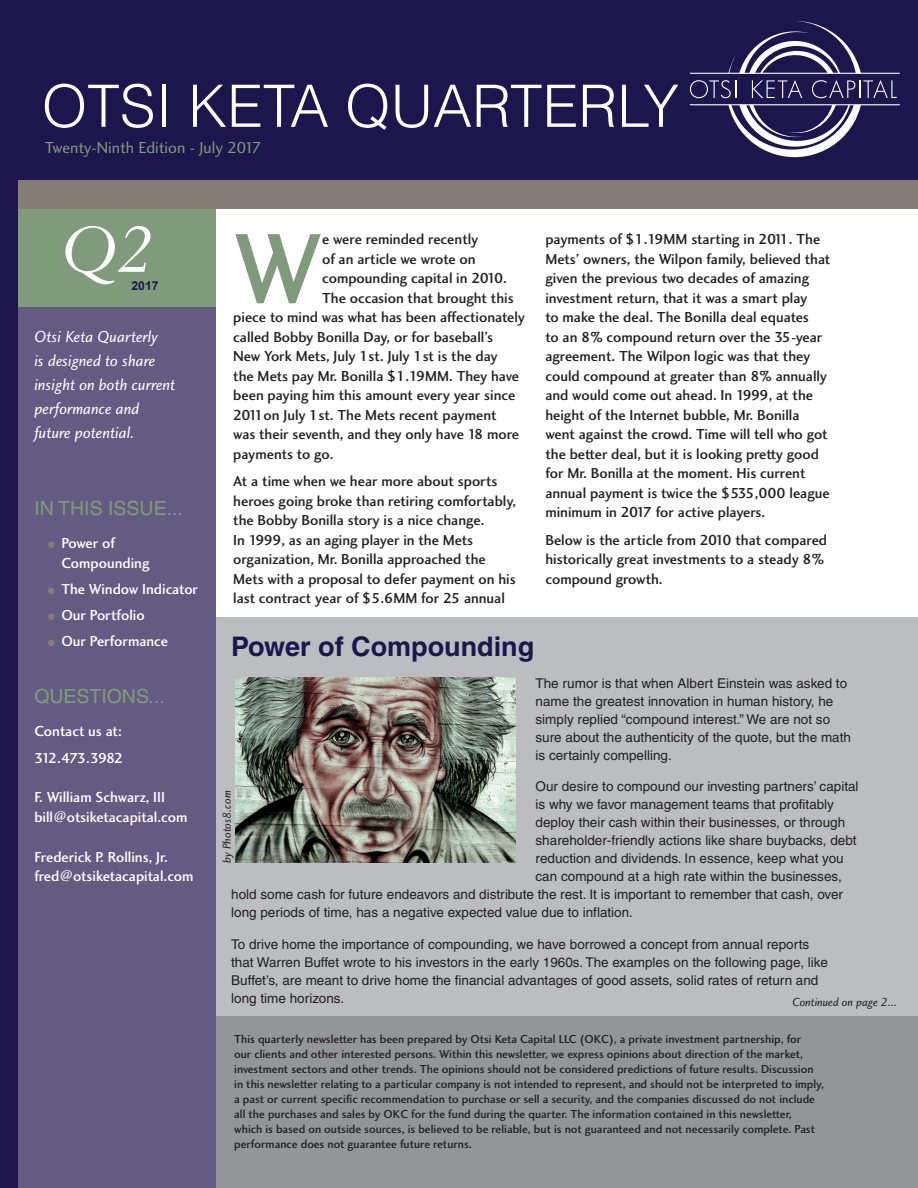
<style>
.page{position:relative;width:918px;height:1188px;background:#fff}
.page>*{position:absolute;margin:0;border:0;box-sizing:border-box;transform-origin:0 0}
.Main_copy{font:102.75px "Charlotte Sans Medium Plain";color:#809b7c}
.t1{font:italic 72px "Bembo MT Pro";color:#fff}
.t2{font:300 58.5px "Helvetica";color:#fff}
.Sidebar_head{font:700 27px "Helvetica";color:#1c164d}
.t3{font:19.5px "Helvetica";color:#809b7c}
.t4{font:16.5px/24px "Charlotte Sans Book Italic Plain";color:#fff}
.t5{font:16.5px "Charlotte Sans Book Plain";color:#809b7c}
.Main_copy-2{font:15px/19.5px "Charlotte Sans Medium Plain";color:#231f20}
.Main_copy-3{font:15px/19.5px "Charlotte Sans Medium Plain";color:#fff}
.Main_copy-4{font:15px "Charlotte Sans Medium Plain";letter-spacing:-.07em;color:#fff}
.Sidebar{font:13.5px/18px "Helvetica";color:#231f20}
.t6{font:700 12.3px "Arial";color:#1c164d}
.Main_copy-5{font:12px/15px "Charlotte Sans Medium Plain";color:#231f20}
.Main_copy-6{font:12px "Charlotte Sans Book Italic Plain";color:#231f20}
.s1{color:#847e76}
</style>
<div class="page">
<div style="left:204px;top:618px;width:714px;height:406px;background:#bcbdc0"></div>
<div style="left:216px;top:1016px;width:702px;height:172px;background:#939598"></div>
<div style="left:0;top:0;width:918px;height:180px;background:#1c164d"></div>
<div style="left:0;top:307px;width:216px;height:881px;background:#635b81"></div>
<div style="left:0;top:208px;width:216px;height:99px;background:#809b7c"></div>
<hr style="left:690px;top:73px;width:210px;height:1px;background:#fff">
<hr style="left:690px;top:105px;width:210px;height:1px;background:#fff">
<svg style="left:690px;top:21px;width:207px;height:136px"></svg>
<div style="left:1px;top:180px;width:917px;height:29px;background:#847e76"></div>
<div style="left:0;top:144px;width:17px;height:1044px;background:#1c164d"></div>
<img style="left:235px;top:678px;width:280px;height:185px">
<p class="t2" style="left:42px;top:70px;width:639px">OTSI KETA QUARTERLY</p>
<p class="t5" style="left:45px;top:138px;width:218px">Twenty-Ninth Edition - July 2017</p>
<p class="t1" style="left:57px;top:207px;width:95px">Q2</p>
<p class="t6" style="left:131px;top:277px;width:29px">2017</p>
<p class="t4" style="left:34px;top:325px;width:143px">Otsi Keta Quarterly<br>is designed to share insight on both current performance and future potential.</p>
<p class="t3" style="left:34px;top:497px;width:150px">IN THIS ISSUE...</p>
<p class="Main_copy-3" style="left:61px;top:534px;width:90px;text-indent:-13px"><span class="s1">●</span> Power of<br>Compounding</p>
<p class="Main_copy-3" style="left:48px;top:579px;width:152px"><span class="s1">●</span> The Window Indicator</p>
<p class="Main_copy-3" style="left:48px;top:606px;width:98px"><span class="s1">●</span> Our Portfolio</p>
<p class="Main_copy-3" style="left:48px;top:632px;width:122px"><span class="s1">●</span> Our Performance</p>
<p class="t3" style="left:34px;top:685px;width:132px">QUESTIONS...</p>
<p class="Main_copy-3" style="left:34px;top:721px;width:89px">Contact us at:</p>
<p class="Main_copy-4" style="left:34px;top:750px;width:91px">312.473.3982</p>
<p class="Main_copy-3" style="left:34px;top:788px;width:132px">F. William Schwarz, III</p>
<p class="Main_copy-3" style="left:34px;top:807px;width:155px">bill@otsiketacapital.com</p>
<p class="Main_copy-3" style="left:34px;top:847px;width:135px">Frederick P. Rollins, Jr.</p>
<p class="Main_copy-3" style="left:34px;top:867px;width:161px">fred@otsiketacapital.com</p>
<p class="Main_copy" style="left:233px;top:210px;width:90px">W</p>
<p class="Main_copy-2" style="left:322px;top:230px;width:158px">e were reminded recently</p>
<p class="Main_copy-2" style="left:322px;top:249px;width:155px">of an article we wrote on</p>
<p class="Main_copy-2" style="left:322px;top:269px;width:186px">compounding capital in 2010.</p>
<p class="Main_copy-2" style="left:322px;top:288px;width:193px">The occasion that brought this</p>
<p class="Main_copy-2" style="left:233px;top:308px;width:293px">piece to mind was what has been affectionately</p>
<p class="Main_copy-2" style="left:233px;top:327px;width:261px">called Bobby Bonilla Day, or for baseball’s</p>
<p class="Main_copy-2" style="left:233px;top:347px;width:266px">New York Mets, July 1st. July 1st is the day</p>
<p class="Main_copy-2" style="left:233px;top:366px;width:287px">the Mets pay Mr. Bonilla $1.19MM. They have</p>
<p class="Main_copy-2" style="left:233px;top:386px;width:284px">been paying him this amount every year since</p>
<p class="Main_copy-2" style="left:233px;top:405px;width:265px">2011on July 1st. The Mets recent payment</p>
<p class="Main_copy-2" style="left:233px;top:425px;width:287px">was their seventh, and they only have 18 more</p>
<p class="Main_copy-2" style="left:233px;top:444px;width:102px">payments to go.</p>
<p class="Main_copy-2" style="left:233px;top:472px;width:284px">At a time when we hear more about sports heroes going broke than retiring comfortably, the Bobby Bonilla story is a nice change.<br>In 1999, as an aging player in the Mets organization, Mr. Bonilla approached the Mets with a proposal to defer payment on his last contract year of $5.6MM for 25 annual</p>
<p class="Sidebar_head" style="left:231px;top:630px;width:305px">Power of Compounding</p>
<p class="Main_copy-2" style="left:545px;top:230px;width:287px">payments of $1.19MM starting in 2011. The Mets’ owners, the Wilpon family, believed that given the previous two decades of amazing investment return, that it was a smart play<br>to make the deal. The Bonilla deal equates<br>to an 8% compound return over the 35-year agreement. The Wilpon logic was that they could compound at greater than 8% annually and would come out ahead. In 1999, at the height of the Internet bubble, Mr. Bonilla went against the crowd. Time will tell who got the better deal, but it is looking pretty good for Mr. Bonilla at the moment. His current annual payment is twice the $535,000 league minimum in 2017 for active players.</p>
<p class="Main_copy-2" style="left:545px;top:530px;width:283px">Below is the article from 2010 that compared historically great investments to a steady 8% compound growth.</p>
<p class="Sidebar" style="left:536px;top:674px;width:317px">The rumor is that when Albert Einstein was asked to name the greatest innovation in human history, he simply replied “compound interest.” We are not so sure about the authenticity of the quote, but the math is certainly compelling.</p>
<p class="Sidebar" style="left:536px;top:777px;width:325px">Our desire to compound our investing partners’ capital</p>
<p class="Sidebar" style="left:536px;top:795px;width:300px">is why we favor management teams that profitably</p>
<p class="Sidebar" style="left:536px;top:813px;width:311px">deploy their cash within their businesses, or through</p>
<p class="Sidebar" style="left:536px;top:831px;width:323px">shareholder-friendly actions like share buybacks, debt</p>
<p class="Sidebar" style="left:536px;top:849px;width:310px">reduction and dividends. In essence, keep what you</p>
<p class="Sidebar" style="left:536px;top:867px;width:308px">can compound at a high rate within the businesses,</p>
<p class="Sidebar" style="left:231px;top:885px;width:613px">hold some cash for future endeavors and distribute the rest. It is important to remember that cash, over</p>
<p class="Sidebar" style="left:231px;top:903px;width:403px">long periods of time, has a negative expected value due to inflation.</p>
<p class="Sidebar" style="left:231px;top:935px;width:598px">To drive home the importance of compounding, we have borrowed a concept from annual reports that Warren Buffet wrote to his investors in the early 1960s. The examples on the following page, like Buffet’s, are meant to drive home the financial advantages of good assets, solid rates of return and long time horizons.</p>
<p class="Main_copy-6" style="left:220px;top:863px;width:74px;rotate:-90deg">by Photos8.com</p>
<p class="Main_copy-6" style="left:792px;top:995px;width:106px">Continued on page 2...</p>
<p class="Main_copy-5" style="left:234px;top:1031px;width:591px">This quarterly newsletter has been prepared by Otsi Keta Capital LLC (OKC), a private investment partnership, for<br>our clients and other interested persons. Within this newsletter, we express opinions about direction of the market, investment sectors and other trends. The opinions should not be considered predictions of future results. Discussion in this newsletter relating to a particular company is not intended to represent, and should not be interpreted to imply, a past or current specific recommendation to purchase or sell a security, and the companies discussed do not include all the purchases and sales by OKC for the fund during the quarter. The information contained in this newsletter,<br>which is based on outside sources, is believed to be reliable, but is not guaranteed and not necessarily complete. Past performance does not guarantee future returns.</p>
</div>
